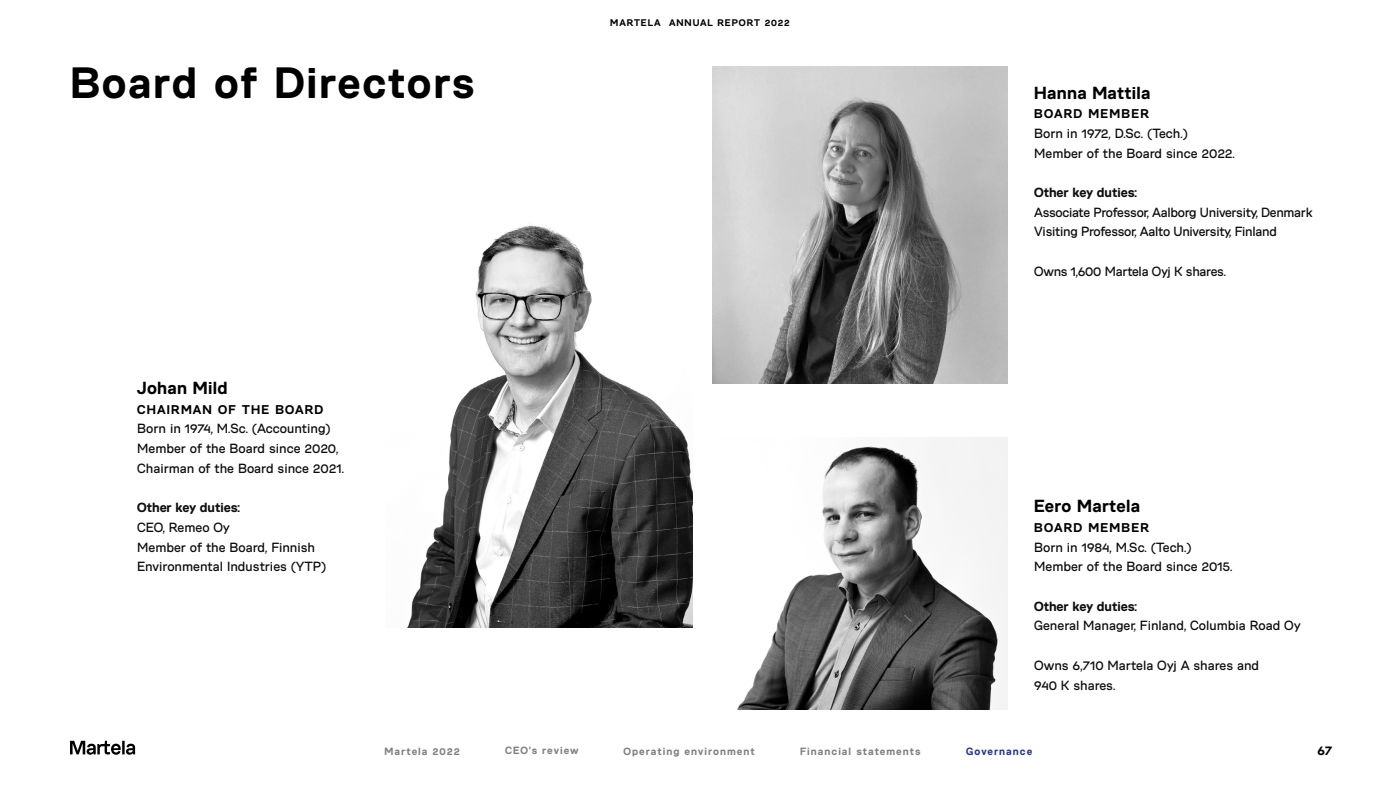
<style>
.page{position:relative;width:1400px;height:788px;background:#fff}
.page>*{position:absolute;margin:0;border:0;box-sizing:border-box;transform-origin:0 0}
.t1{font:700 43.75px "Martela Sans";letter-spacing:.04em;color:#000}
.t2{font:700 17.5px "Martela Sans";letter-spacing:.02em;color:#000}
.t3{font:13.3px/19.7px "Martela Sans";color:#0d0d0d}
.t4{font:13.3px/19.7px "Martela Sans";letter-spacing:-.02em;color:#0d0d0d}
.t5{font:700 13.3px "Martela Sans";color:#0d0d0d}
.t6{font:700 13.12px "Martela Sans";color:#000}
.t7{font:700 12.69px "Martela Sans";letter-spacing:.09em;color:#000}
.t8{font:700 10.5px "Martela Sans";letter-spacing:.1em;color:#808080}
.t9{font:700 10.5px "Martela Sans";letter-spacing:.1em;color:#293684}
.t10{font:700 9.62px "Martela Sans";letter-spacing:.09em;color:#000}
</style>
<div class="page">
<img style="left:407px;top:225px;width:285px;height:402px">
<img style="left:712px;top:66px;width:296px;height:318px">
<img style="left:737px;top:437px;width:271px;height:272px">
<svg style="left:70px;top:740px;width:65px;height:14px"></svg>
<h1 class="t1" style="left:70px;top:59px;width:406px">Board of Directors</h1>
<h2 class="t2" style="left:137px;top:378px;width:92px">Johan Mild</h2>
<p class="t7" style="left:137px;top:402px;width:188px">CHAIRMAN OF THE BOARD</p>
<p class="t3" style="left:137px;top:419px;width:208px">Born in 1974, M.Sc. (Accounting)<br>Member of the Board since 2020,<br>Chairman of the Board since 2021.</p>
<p class="t5" style="left:137px;top:500px;width:104px">Other key duties:</p>
<p class="t3" style="left:137px;top:517px;width:191px">CEO, Remeo Oy<br>Member of the Board, Finnish<br>Environmental Industries (YTP)</p>
<p class="t10" style="left:610px;top:17px;width:181px">MARTELA ANNUAL REPORT 2022</p>
<h2 class="t2" style="left:1034px;top:83px;width:118px">Hanna Mattila</h2>
<p class="t7" style="left:1034px;top:107px;width:116px">BOARD MEMBER</p>
<p class="t3" style="left:1034px;top:123px;width:202px">Born in 1972, D.Sc. (Tech.)<br>Member of the Board since 2022.</p>
<p class="t5" style="left:1034px;top:185px;width:104px">Other key duties:</p>
<p class="t4" style="left:1034px;top:202px;width:280px">Associate Professor, Aalborg University, Denmark<br>Visiting Professor, Aalto University, Finland</p>
<p class="t4" style="left:1034px;top:261px;width:193px">Owns 1,600 Martela Oyj K shares.</p>
<h2 class="t2" style="left:1034px;top:496px;width:107px">Eero Martela</h2>
<p class="t7" style="left:1034px;top:520px;width:116px">BOARD MEMBER</p>
<p class="t3" style="left:1034px;top:537px;width:200px">Born in 1984, M.Sc. (Tech.)<br>Member of the Board since 2015.</p>
<p class="t5" style="left:1034px;top:598px;width:104px">Other key duties:</p>
<p class="t3" style="left:1034px;top:616px;width:268px">General Manager, Finland, Columbia Road Oy</p>
<p class="t3" style="left:1034px;top:655px;width:227px">Owns 6,710 Martela Oyj A shares and<br>940 K shares.</p>
<p class="t8" style="left:385px;top:745px;width:77px">Martela 2022</p>
<p class="t8" style="left:505px;top:744px;width:75px">CEO’s review</p>
<p class="t8" style="left:623px;top:745px;width:133px">Operating environment</p>
<p class="t8" style="left:800px;top:745px;width:122px">Financial statements</p>
<p class="t9" style="left:966px;top:745px;width:67px">Governance</p>
<p class="t6" style="left:1318px;top:742px;width:16px">67</p>
</div>
